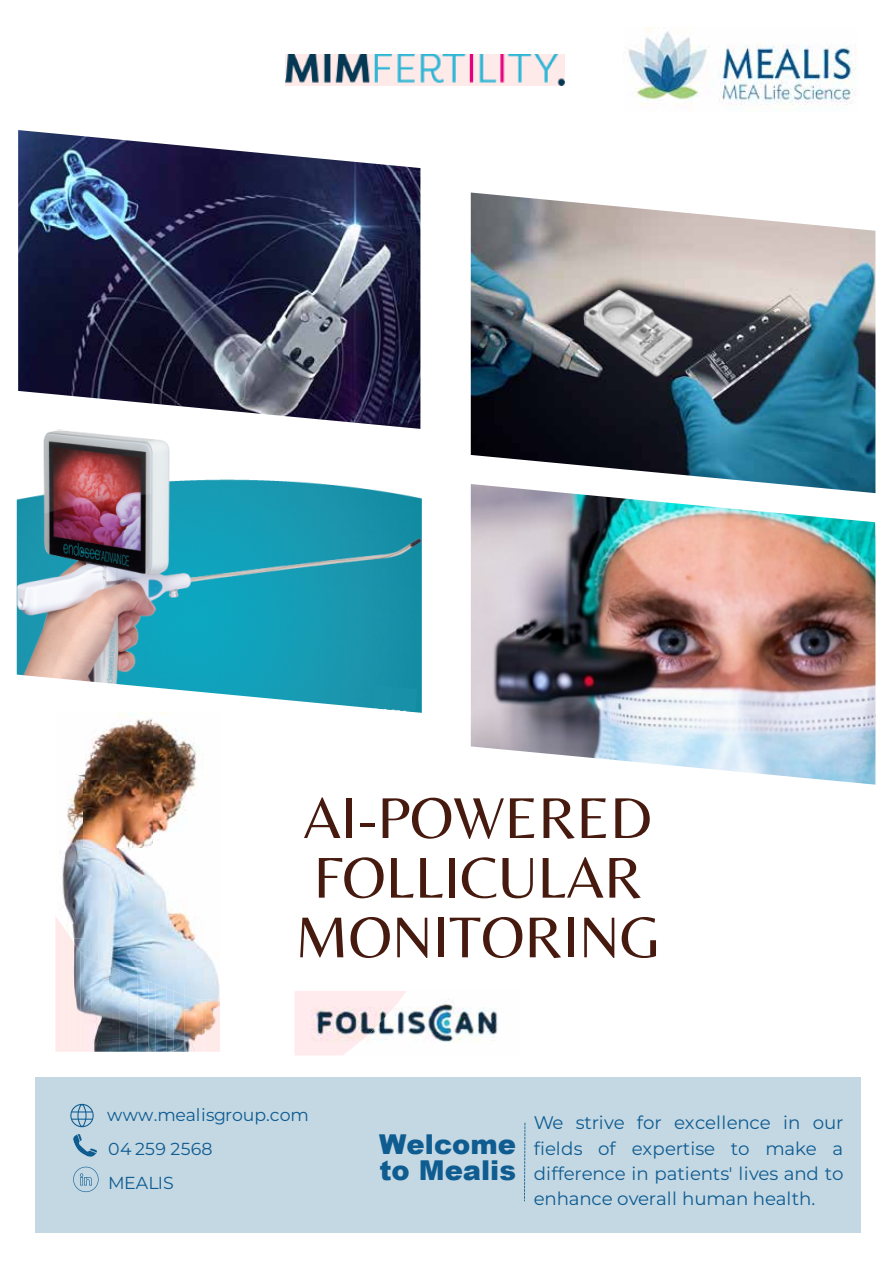
<style>
.page{position:relative;width:893px;height:1263px;background:#fff}
.page>*{position:absolute;margin:0;border:0;box-sizing:border-box;transform-origin:0 0}
.t1{font:900 27.3px/25.7px "Arial";color:#0f5c91}
.t2{font:18.15px/25.3px "Montserrat";letter-spacing:-.005em;color:#0f5c91;text-align:justify}
.t3{font:17.4px "Montserrat";color:#0f5c91}
</style>
<div class="page">
<hr style="left:0;top:0;width:1px;height:1263px;background:#283a8a">
<img style="left:628px;top:28px;width:230px;height:78px">
<div style="left:35px;top:1077px;width:825px;height:156px;background:#c4d8e3"></div>
<img style="left:17px;top:412px;width:405px;height:294px">
<img style="left:18px;top:130px;width:402px;height:299px">
<img style="left:471px;top:193px;width:404px;height:291px">
<img style="left:580px;top:279px;width:122px;height:127px">
<img style="left:471px;top:484px;width:404px;height:301px">
<svg style="left:70px;top:1104px;width:24px;height:23px"></svg>
<svg style="left:73px;top:1134px;width:24px;height:23px"></svg>
<svg style="left:73px;top:1167px;width:26px;height:25px"></svg>
<svg style="left:524px;top:1123px;width:1px;height:78px"></svg>
<svg style="left:348px;top:672px;width:74px;height:41px;background:#2d9bb0"></svg>
<img style="left:295px;top:991px;width:48px;height:64px">
<img style="left:343px;top:991px;width:155px;height:64px">
<img style="left:286px;top:54px;width:278px;height:31px">
<img style="left:73px;top:956px;width:4px;height:96px">
<img style="left:77px;top:956px;width:3px;height:96px">
<img style="left:80px;top:956px;width:4px;height:96px">
<img style="left:84px;top:960px;width:7px;height:92px">
<img style="left:91px;top:960px;width:11px;height:92px">
<img style="left:102px;top:967px;width:7px;height:85px">
<img style="left:109px;top:967px;width:11px;height:85px">
<img style="left:120px;top:977px;width:7px;height:75px">
<img style="left:127px;top:977px;width:11px;height:75px">
<img style="left:138px;top:981px;width:10px;height:71px">
<img style="left:148px;top:983px;width:8px;height:69px">
<img style="left:156px;top:985px;width:10px;height:67px">
<img style="left:166px;top:995px;width:7px;height:57px">
<img style="left:173px;top:995px;width:11px;height:57px">
<img style="left:213px;top:999px;width:7px;height:53px">
<img style="left:184px;top:999px;width:11px;height:53px">
<img style="left:206px;top:1003px;width:7px;height:49px">
<img style="left:195px;top:1003px;width:7px;height:49px">
<img style="left:202px;top:1003px;width:4px;height:49px">
<img style="left:84px;top:712px;width:113px;height:205px">
<img style="left:55px;top:774px;width:29px;height:150px">
<img style="left:152px;top:917px;width:67px;height:68px">
<img style="left:98px;top:917px;width:54px;height:50px">
<img style="left:84px;top:917px;width:14px;height:43px">
<img style="left:66px;top:924px;width:18px;height:14px">
<svg style="left:61px;top:924px;width:5px;height:7px"></svg>
<svg style="left:71px;top:938px;width:13px;height:18px"></svg>
<svg style="left:92px;top:960px;width:6px;height:2px"></svg>
<img style="left:138px;top:967px;width:14px;height:14px">
<svg style="left:111px;top:967px;width:27px;height:10px"></svg>
<img style="left:184px;top:985px;width:36px;height:14px">
<svg style="left:158px;top:985px;width:26px;height:10px"></svg>
<img style="left:195px;top:999px;width:19px;height:4px">
<svg style="left:304px;top:797px;width:36px;height:41px"></svg>
<div style="left:346px;top:798px;width:6px;height:40px;background:#471a0f"></div>
<hr style="left:360px;top:823px;width:14px;height:3px;background:#471a0f">
<svg style="left:383px;top:798px;width:121px;height:41px"></svg>
<svg style="left:510px;top:798px;width:24px;height:40px"></svg>
<svg style="left:543px;top:798px;width:32px;height:41px"></svg>
<svg style="left:582px;top:798px;width:24px;height:40px"></svg>
<svg style="left:615px;top:798px;width:35px;height:40px"></svg>
<svg style="left:319px;top:857px;width:65px;height:41px"></svg>
<svg style="left:391px;top:858px;width:23px;height:40px"></svg>
<svg style="left:420px;top:858px;width:23px;height:40px"></svg>
<div style="left:449px;top:858px;width:6px;height:40px;background:#471a0f"></div>
<svg style="left:462px;top:857px;width:34px;height:41px"></svg>
<svg style="left:502px;top:858px;width:31px;height:40px"></svg>
<svg style="left:543px;top:857px;width:60px;height:41px"></svg>
<svg style="left:609px;top:858px;width:32px;height:40px"></svg>
<svg style="left:300px;top:918px;width:43px;height:39px"></svg>
<svg style="left:350px;top:917px;width:40px;height:41px"></svg>
<svg style="left:397px;top:918px;width:30px;height:40px"></svg>
<div style="left:438px;top:918px;width:6px;height:39px;background:#471a0f"></div>
<svg style="left:450px;top:917px;width:72px;height:41px"></svg>
<svg style="left:530px;top:918px;width:31px;height:40px"></svg>
<div style="left:568px;top:918px;width:5px;height:39px;background:#471a0f"></div>
<svg style="left:584px;top:918px;width:30px;height:40px"></svg>
<svg style="left:622px;top:917px;width:34px;height:41px"></svg>
<p class="t3" style="left:107px;top:1103px;width:203px">www.mealisgroup.com</p>
<p class="t2" style="left:534px;top:1109px;width:311px">We strive for excellence in our fields of expertise to make a difference in patients' lives and to enhance overall human health.</p>
<h1 class="t1" style="left:379px;top:1131px;width:138px">Welcome to Mealis</h1>
<p class="t3" style="left:108px;top:1137px;width:106px">04 259 2568</p>
<p class="t3" style="left:108px;top:1170px;width:67px">MEALIS</p>
</div>
